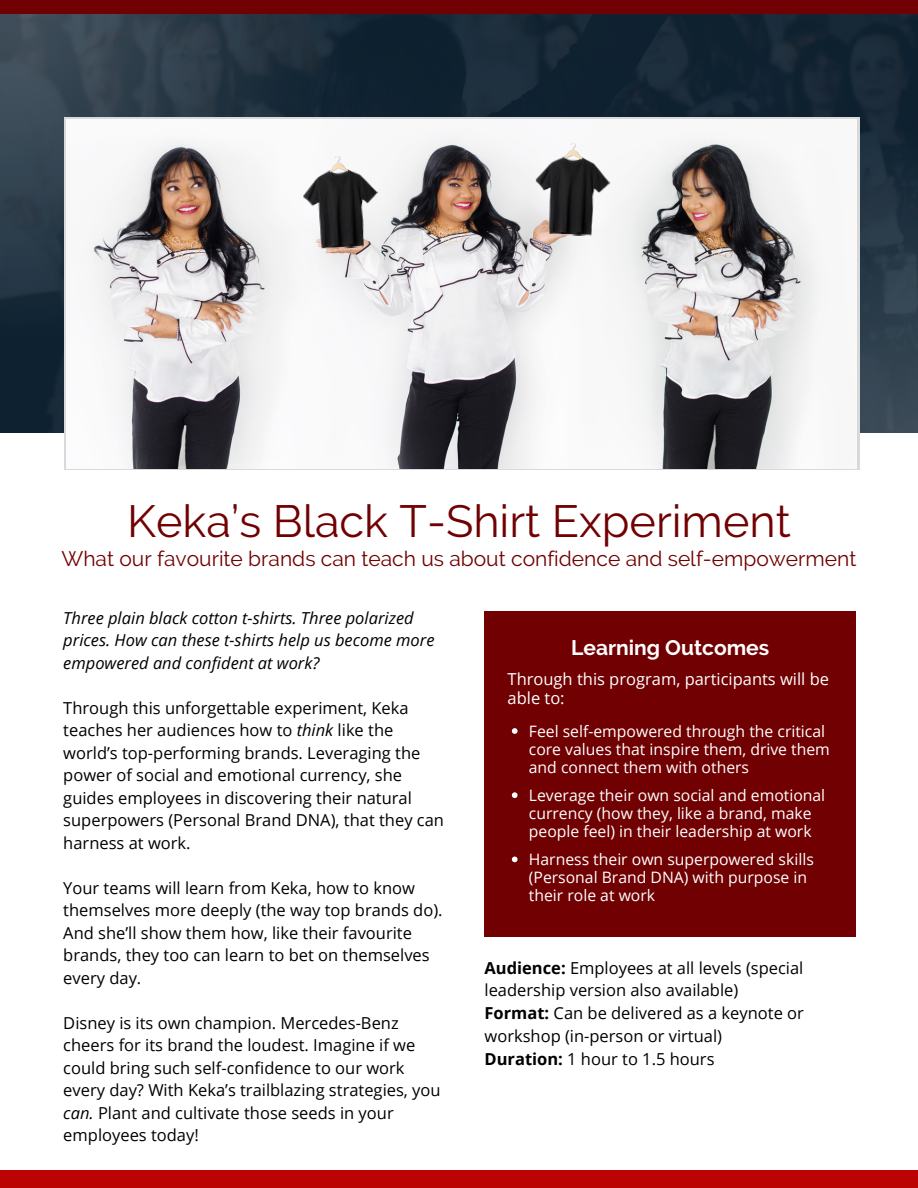
<style>
.page{position:relative;width:918px;height:1188px;background:#fff}
.page>*{position:absolute;margin:0;border:0;box-sizing:border-box;transform-origin:0 0}
.t1{font:45px "Raleway";color:#710002}
.t2{font:21px "Raleway";color:#710002}
.t3{font:700 21px "Raleway";color:#fff}
.t4{font:16.5px/22.5px "Open Sans";color:#000}
.t5{font:italic 16.5px/22.5px "Open Sans";color:#000}
.t6{font:16.5px/18.5px "Open Sans";color:#fff}
.t7{font:15.75px/17.9px "Open Sans";color:#fff}
.s1{font-style:italic}
.s2{font-weight:700}
</style>
<div class="page">
<img style="left:0;top:14px;width:918px;height:419px">
<div style="left:0;top:1170px;width:918px;height:18px;background:#bb0303"></div>
<svg style="left:0;top:14px;width:380px;height:363px;background:#2e3e4b"></svg>
<svg style="left:554px;top:92px;width:364px;height:520px"></svg>
<div style="left:0;top:0;width:918px;height:14px;background:#710002"></div>
<div style="left:485px;top:612px;width:371px;height:325px;background:#710002"></div>
<img style="left:67px;top:120px;width:790px;height:349px">
<img style="left:301px;top:154px;width:80px;height:97px">
<img style="left:535px;top:143px;width:76px;height:94px">
<svg style="left:512px;top:728px;width:6px;height:6px"></svg>
<svg style="left:512px;top:792px;width:6px;height:6px"></svg>
<svg style="left:512px;top:857px;width:6px;height:5px"></svg>
<h1 class="t1" style="left:127px;top:495px;width:665px">Keka’s Black T-Shirt Experiment</h1>
<p class="t2" style="left:61px;top:547px;width:797px">What our favourite brands can teach us about confidence and self-empowerment</p>
<p class="t5" style="left:63px;top:606px;width:373px">Three plain black cotton t-shirts. Three polarized prices. How can these t-shirts help us become more empowered and confident at work?</p>
<p class="t4" style="left:63px;top:696px;width:382px">Through this unforgettable experiment, Keka teaches her audiences how to <span class="s1">think</span> like the world’s top-performing brands. Leveraging the power of social and emotional currency, she guides employees in discovering their natural superpowers (Personal Brand DNA), that they can harness at work.</p>
<p class="t4" style="left:63px;top:876px;width:381px">Your teams will learn from Keka, how to know themselves more deeply (the way top brands do).<br>And she’ll show them how, like their favourite brands, they too can learn to bet on themselves every day.</p>
<p class="t4" style="left:63px;top:1011px;width:379px">Disney is its own champion. Mercedes-Benz cheers for its brand the loudest. Imagine if we could bring such self-confidence to our work every day? With Keka’s trailblazing strategies, you <span class="s1">can.</span> Plant and cultivate those seeds in your employees today!</p>
<p class="t3" style="left:571px;top:635px;width:200px">Learning Outcomes</p>
<p class="t6" style="left:508px;top:670px;width:323px">Through this program, participants will be able to:</p>
<p class="t7" style="left:529px;top:722px;width:303px">Feel self-empowered through the critical core values that inspire them, drive them and connect them with others</p>
<p class="t7" style="left:529px;top:786px;width:298px">Leverage their own social and emotional currency (how they, like a brand, make people feel) in their leadership at work</p>
<p class="t7" style="left:529px;top:850px;width:286px">Harness their own superpowered skills (Personal Brand DNA) with purpose in their role at work</p>
<p class="t4" style="left:485px;top:956px;width:321px"><span class="s2">Audience:</span> Employees at all levels (special leadership version also available)<br><span class="s2">Format:</span> Can be delivered as a keynote or workshop (in-person or virtual)<br><span class="s2">Duration:</span> 1 hour to 1.5 hours</p>
</div>
